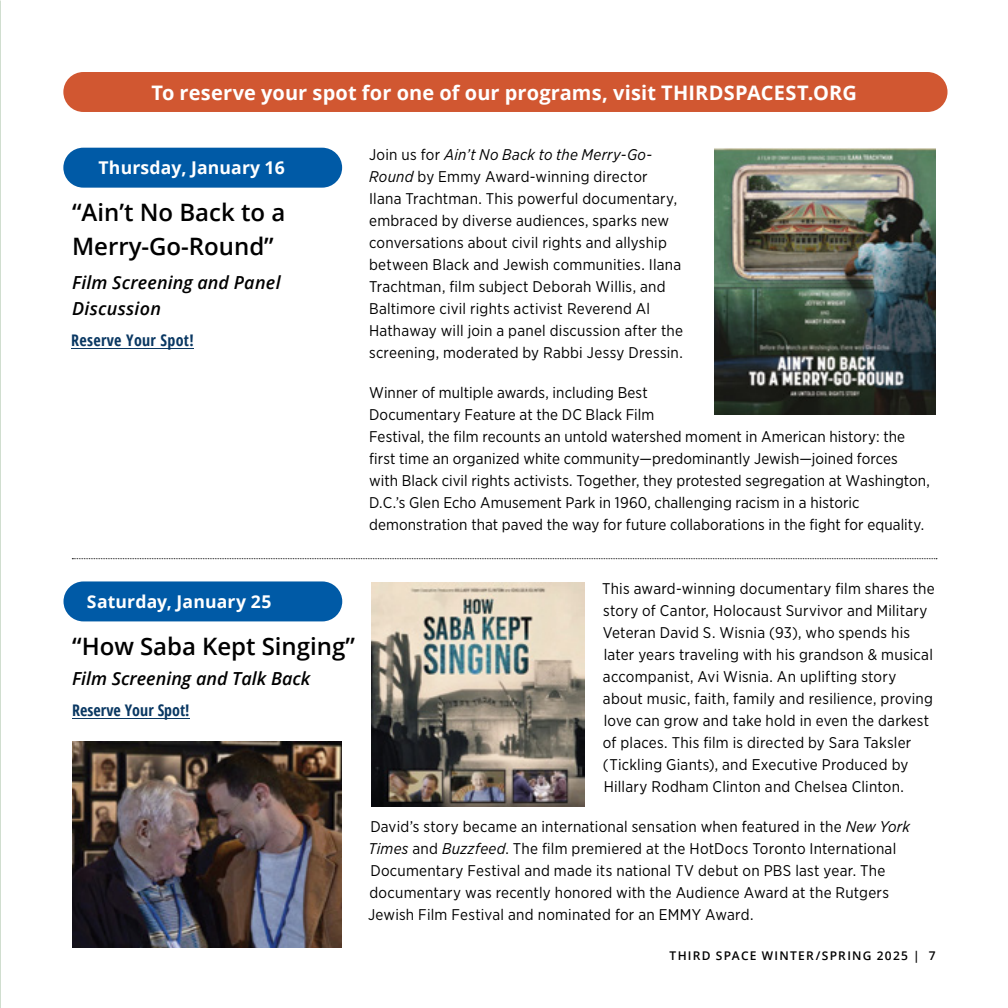
<style>
.page{position:relative;width:1008px;height:1008px;background:#fff}
.page>*{position:absolute;margin:0;border:0;box-sizing:border-box;transform-origin:0 0}
.t1{font:600 24px/34px "Open Sans";color:#000}
.t2{font:700 20px "Open Sans";letter-spacing:.005em;color:#fff}
.t3{font:italic 600 18px/26px "Open Sans";color:#000}
.t4{font:700 17.6px "Open Sans";letter-spacing:.01em;color:#fff}
.t5{font:700 condensed 16px "Open Sans";letter-spacing:.01em;color:#0a3863}
.t6{font:15.6px/22px "Gotham Narrow";letter-spacing:.01em;color:#000}
.t7{font:600 12px "Open Sans";letter-spacing:.105em;color:#000}
.s1{font-style:italic}
</style>
<div class="page">
<div style="left:63px;top:72px;width:885px;height:40px;background:#d15731;border-radius:20px"></div>
<hr style="left:72px;top:718px;width:118px;height:1px;background:#0a3863">
<div style="left:64px;top:581px;width:278px;height:40px;background:#005aa6;border-radius:20px"></div>
<img style="left:372px;top:583px;width:213px;height:223px">
<div style="left:63px;top:148px;width:279px;height:40px;background:#005aa6;border-radius:20px"></div>
<img style="left:715px;top:148px;width:220px;height:267px">
<svg style="left:72px;top:558px;width:865px;height:1px"></svg>
<img style="left:72px;top:741px;width:270px;height:207px">
<hr style="left:72px;top:348px;width:117px;height:1px;background:#0a3863">
<p class="t2" style="left:152px;top:78px;width:707px">To reserve your spot for one of our programs, visit THIRDSPACEST.ORG</p>
<p class="t4" style="left:99px;top:155px;width:188px">Thursday, January 16</p>
<h1 class="t1" style="left:72px;top:195px;width:215px">“Ain’t No Back to a<br>Merry-Go-Round”</h1>
<p class="t3" style="left:72px;top:269px;width:210px">Film Screening and Panel<br>Discussion</p>
<p class="t5" style="left:71px;top:329px;width:124px">Reserve Your Spot!</p>
<p class="t6" style="left:369px;top:143px;width:315px">Join us for <span class="s1">Ain’t No Back to the Merry-Go-Round</span> by Emmy Award-winning director Ilana Trachtman. This powerful documentary, embraced by diverse audiences, sparks new conversations about civil rights and allyship between Black and Jewish communities. Ilana Trachtman, film subject Deborah Willis, and Baltimore civil rights activist Reverend Al Hathaway will join a panel discussion after the screening, moderated by Rabbi Jessy Dressin.</p>
<p class="t6" style="left:369px;top:381px;width:562px">Winner of multiple awards, including Best<br>Documentary Feature at the DC Black Film<br>Festival, the film recounts an untold watershed moment in American history: the first time an organized white community—predominantly Jewish—joined forces with Black civil rights activists. Together, they protested segregation at Washington, D.C.’s Glen Echo Amusement Park in 1960, challenging racism in a historic demonstration that paved the way for future collaborations in the fight for equality.</p>
<p class="t4" style="left:87px;top:589px;width:186px">Saturday, January 25</p>
<h1 class="t1" style="left:72px;top:629px;width:284px">“How Saba Kept Singing”</h1>
<p class="t3" style="left:72px;top:666px;width:240px">Film Screening and Talk Back</p>
<p class="t5" style="left:72px;top:699px;width:119px">Reserve Your Spot!</p>
<p class="t6" style="left:602px;top:577px;width:334px">This award-winning documentary film shares the story of Cantor, Holocaust Survivor and Military Veteran David S. Wisnia (93), who spends his later years traveling with his grandson &amp; musical accompanist, Avi Wisnia. An uplifting story about music, faith, family and resilience, proving love can grow and take hold in even the darkest of places. This film is directed by Sara Taksler (Tickling Giants), and Executive Produced by Hillary Rodham Clinton and Chelsea Clinton.</p>
<p class="t6" style="left:368px;top:815px;width:543px">David’s story became an international sensation when featured in the <span class="s1">New York Times</span> and <span class="s1">Buzzfeed</span>. The film premiered at the HotDocs Toronto International Documentary Festival and made its national TV debut on PBS last year. The documentary was recently honored with the Audience Award at the Rutgers Jewish Film Festival and nominated for an EMMY Award.</p>
<p class="t7" style="left:670px;top:947px;width:268px">THIRD SPACE WINTER/SPRING 2025 | 7</p>
</div>
